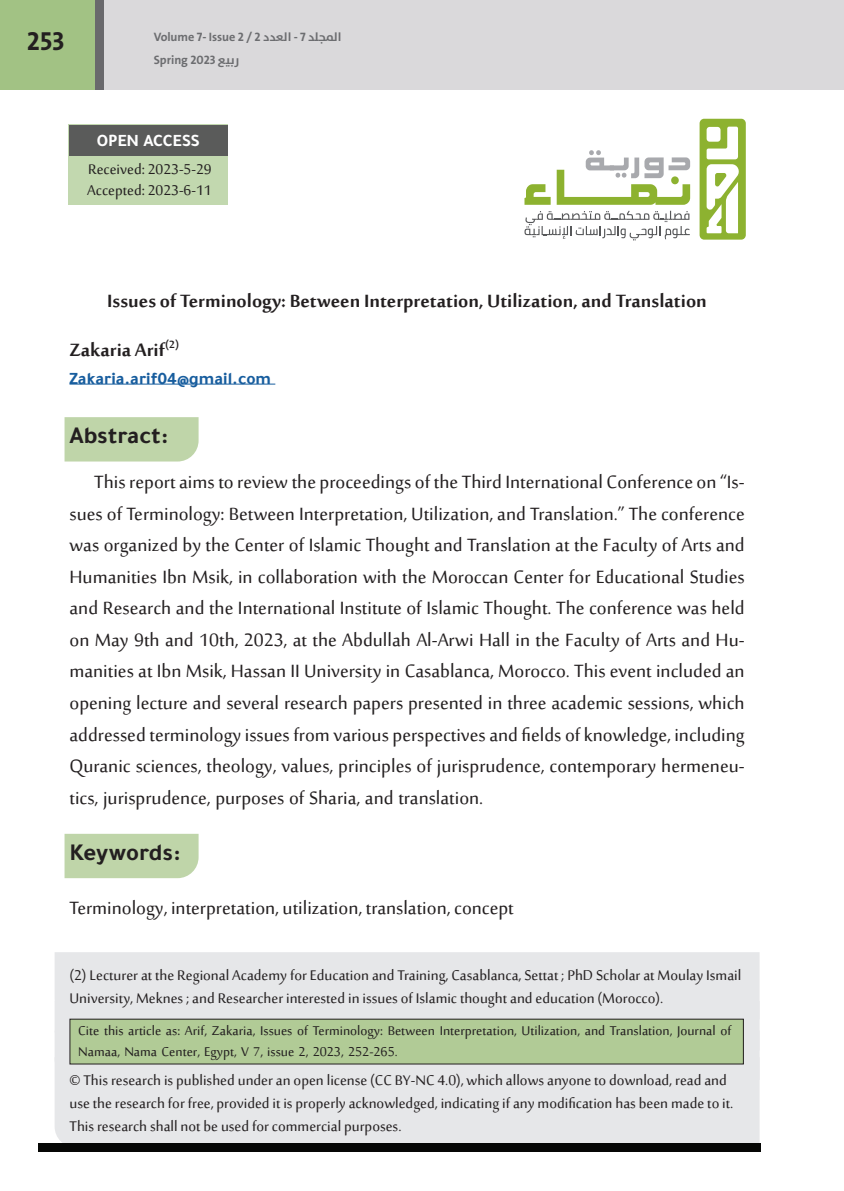
<style>
.page{position:relative;width:844px;height:1191px;background:#fff}
.page>*{position:absolute;margin:0;border:0;box-sizing:border-box;transform-origin:0 0}
.t1{font:700 26.25px "Bahij The Sans Arabic";color:#231f20}
.t2{font:24.5px/31.5px "Sakkal Majalla";color:#231f20;text-align:justify}
.t3{font:700 24.5px/49px "Sakkal Majalla";color:#231f20}
.t4{font:700 24.5px "Tajawal";color:#231f20}
.t5{font:19.25px/23.1px "Sakkal Majalla";color:#231f20}
.t6{font:17.5px/21px "Sakkal Majalla";color:#231f20}
.t7{font:700 17.5px "Tajawal";color:#175d9e}
.t8{font:700 17.5px "Tajawal";color:#fff}
.t9{font:700 12.25px/22.8px "Bahij The Sans Arabic";color:#6c6d70}
</style>
<div class="page">
<div style="left:0;top:0;width:843px;height:90px;background:#dad9db"></div>
<div style="left:0;top:0;width:97px;height:90px;background:#a2c284"></div>
<div style="left:96px;top:0;width:8px;height:90px;background:#69696c"></div>
<hr style="left:69px;top:384px;width:206px;height:1px;background:#175d9e">
<div style="left:64px;top:417px;width:134px;height:44px;background:#bfd5a9"></div>
<div style="left:64px;top:834px;width:134px;height:44px;background:#bfd5a9"></div>
<div style="left:55px;top:952px;width:704px;height:49px;background:#e6e7e9"></div>
<div style="left:55px;top:1001px;width:704px;height:56px;background:#e6e7e9"></div>
<div style="left:55px;top:1057px;width:704px;height:86px;background:#e6e7e9"></div>
<div style="left:68px;top:124px;width:160px;height:81px;background:#c2d8af"></div>
<div style="left:69px;top:125px;width:158px;height:30px;background:#5a5b5a"></div>
<div style="left:39px;top:1143px;width:721px;height:8px;background:#060705"></div>
<div style="left:70px;top:1019px;width:673px;height:45px;background:#b1cb96"></div>
<div style="left:69px;top:1018px;width:674px;height:46px;border:1px solid #231f20"></div>
<svg style="left:524px;top:184px;width:26px;height:21px"></svg>
<svg style="left:699px;top:119px;width:46px;height:121px"></svg>
<svg style="left:556px;top:150px;width:134px;height:55px"></svg>
<svg style="left:524px;top:211px;width:165px;height:29px"></svg>
<p class="t1" style="left:27px;top:26px;width:39px">253</p>
<p class="t9" style="left:154px;top:26px;width:189px">V o l u m e 7 - I s s u e عدد2/2 م لج ل د7 - ا ل ا<br>Spring 2023 ع ربي</p>
<p class="t8" style="left:97px;top:127px;width:104px">OPEN ACCESS</p>
<p class="t5" style="left:87px;top:160px;width:126px;line-height:21.2px">Received: 2023-5-29<br>Accepted: 2023-6-11</p>
<p class="t3" style="left:69px;top:278px;width:638px;text-indent:38px">Issues of Terminology: Between Interpretation, Utilization, and Translation<br>Zakaria Arif<sup>(2)</sup></p>
<p class="t7" style="left:69px;top:365px;width:203px">Zakaria.arif04@gmail.com</p>
<p class="t4" style="left:69px;top:417px;width:100px">Abstract:</p>
<p class="t2" style="left:69px;top:468px;width:676px;text-indent:25px">This report aims to review the proceedings of the Third International Conference on “Is&shy;sues of Terminology: Between Interpretation, Utilization, and Translation.” The conference was organized by the Center of Islamic Thought and Translation at the Faculty of Arts and Humanities Ibn Msik, in collaboration with the Moroccan Center for Educational Studies and Research and the International Institute of Islamic Thought. The conference was held on May 9th and 10th, 2023, at the Abdullah Al-Arwi Hall in the Faculty of Arts and Hu&shy;manities at Ibn Msik, Hassan II University in Casablanca, Morocco. This event included an opening lecture and several research papers presented in three academic sessions, which addressed terminology issues from various perspectives and fields of knowledge, including Quranic sciences, theology, values, principles of jurisprudence, contemporary hermeneu&shy;tics, jurisprudence, purposes of Sharia, and translation.</p>
<p class="t4" style="left:69px;top:833px;width:112px">Keywords:</p>
<p class="t2" style="left:69px;top:894px;width:445px">Terminology, interpretation, utilization, translation, concept</p>
<p class="t5" style="left:69px;top:965px;width:673px">(2) Lecturer at the Regional Academy for Education and Training, Casablanca, Settat ; PhD Scholar at Moulay Ismail<br>University, Meknes ; and Researcher interested in issues of Islamic thought and education (Morocco).</p>
<p class="t6" style="left:78px;top:1021px;width:654px">Cite this article as: Arif, Zakaria, Issues of Terminology: Between Interpretation, Utilization, and Translation, Journal of<br>Namaa, Nama Center, Egypt, V 7, issue 2, 2023, 252-265.</p>
<p class="t5" style="left:69px;top:1070px;width:665px">© This research is published under an open license (CC BY-NC 4.0), which allows anyone to download, read and use the research for free, provided it is properly acknowledged, indicating if any modification has been made to it.<br>This research shall not be used for commercial purposes.</p>
</div>
